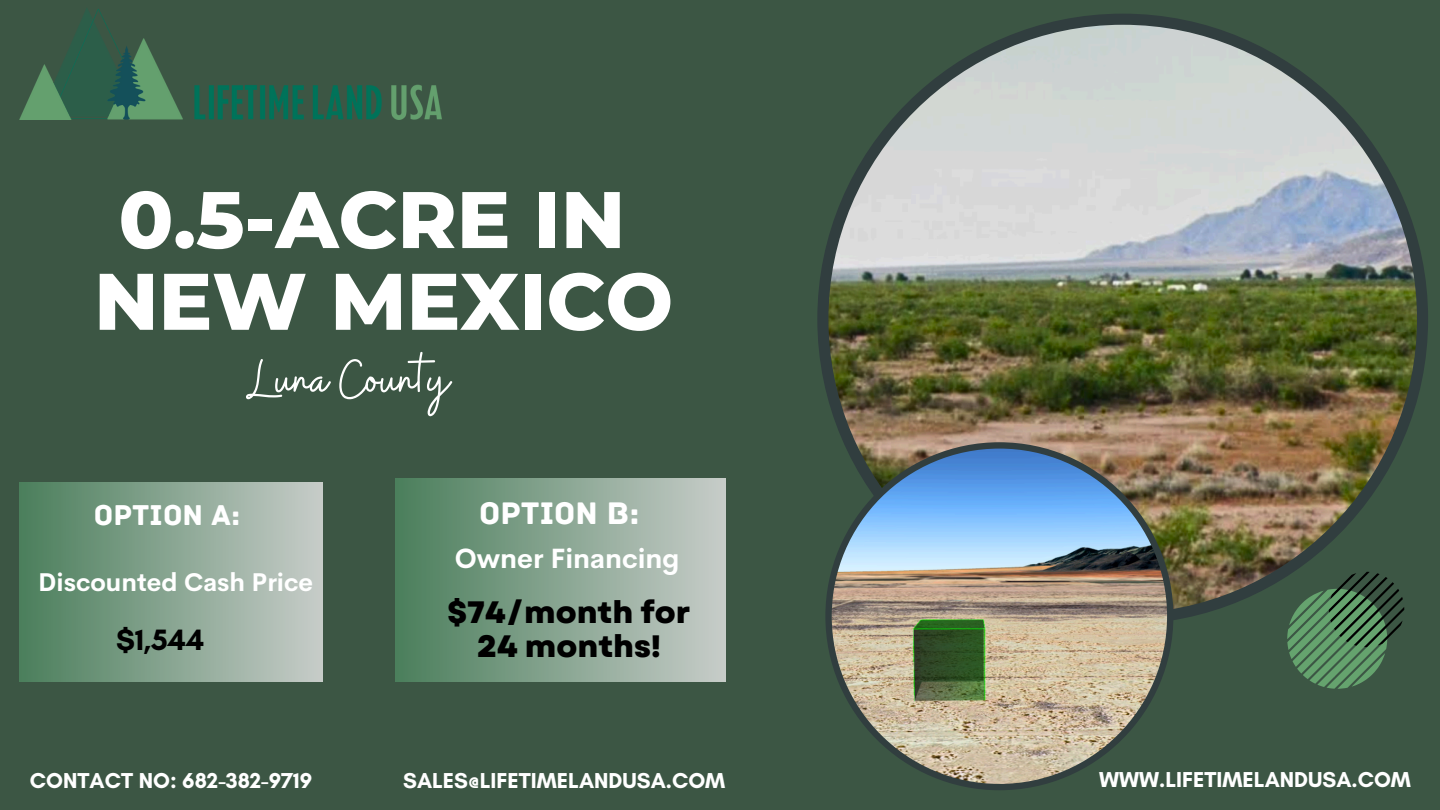
<style>
.page{position:relative;width:1440px;height:810px;background:#3c5644}
.page>*{position:absolute;margin:0;border:0;box-sizing:border-box;transform-origin:0 0}
.t1{font:800 80px/81.8px "Montserrat";color:#fff;text-align:center}
.t2{font:56px "Buffalo";color:#fff}
.t3{font:32.8px "Archive";color:#fff}
.t4{font:800 30.9px/34.3px "Garet";color:#000;text-align:center}
.t5{font:30.2px "Archive";color:#fff}
.t6{font:700 30px "Glacial Indifference";color:#000}
.t7{font:700 27.3px "Cerebri Sans";color:#fff}
.t8{font:700 25.1px "Cerebri Sans";color:#fff}
.t9{font:700 22px "Glacial Indifference";color:#fff}
</style>
<div class="page">
<img style="left:817px;top:14px;width:611px;height:607px">
<img style="left:825px;top:442px;width:348px;height:348px">
<svg style="left:1287px;top:572px;width:117px;height:117px"></svg>
<div style="left:396px;top:479px;width:329px;height:202px;background:linear-gradient(to right,#4b7f5b,#c7ccc9)"></div>
<div style="left:20px;top:483px;width:302px;height:198px;background:linear-gradient(to right,#4b7f5c,#c6ccc8)"></div>
<img style="left:20px;top:8px;width:421px;height:111px">
<h2 class="t1" style="left:94px;top:178px;width:581px">0.5-ACRE IN<br>NEW MEXICO</h2>
<h6 class="t2" style="left:248px;top:343px;width:203px">Luna County</h6>
<p class="t5" style="left:94px;top:497px;width:148px">OPTION A:</p>
<p class="t8" style="left:38px;top:566px;width:276px">Discounted Cash Price</p>
<p class="t6" style="left:116px;top:621px;width:89px">$1,544</p>
<h4 class="t3" style="left:479px;top:494px;width:162px">OPTION B:</h4>
<h6 class="t7" style="left:455px;top:540px;width:226px">Owner Financing</h6>
<h5 class="t4" style="left:447px;top:595px;width:245px">$74/month for<br>24 months!</h5>
<p class="t9" style="left:30px;top:767px;width:284px">CONTACT NO: 682-382-9719</p>
<p class="t9" style="left:403px;top:767px;width:324px">SALES@LIFETIMELANDUSA.COM</p>
<h5 class="t9" style="left:1099px;top:766px;width:314px">WWW.LIFETIMELANDUSA.COM</h5>
</div>
